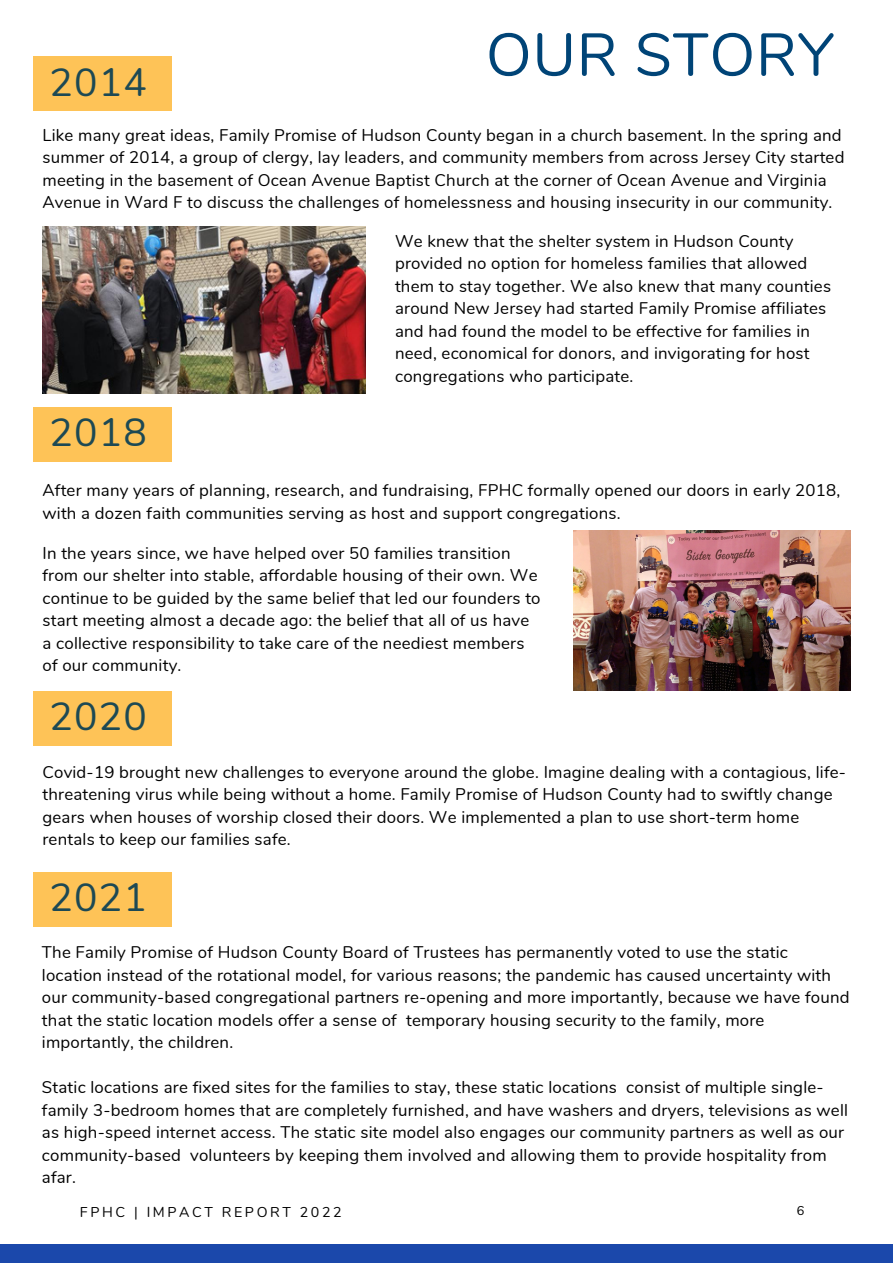
<style>
.page{position:relative;width:893px;height:1264px;background:#fff}
.page>*{position:absolute;margin:0;border:0;box-sizing:border-box;transform-origin:0 0}
.t1{font:60px "Nunito";letter-spacing:.015em;color:#047}
.t2{font:39px "Nunito";letter-spacing:.035em;color:#1d4954}
.t3{font:16.8px/22.5px "Nunito";letter-spacing:.015em;color:#000}
.t4{font:14.25px "Nunito";letter-spacing:.18em;color:#000}
.t5{font:12.75px "Nunito";color:#000}
</style>
<div class="page">
<div style="left:0;top:1243px;width:892px;height:19px;background:#1b48ab"></div>
<div style="left:33px;top:57px;width:138px;height:54px;background:#fec357"></div>
<div style="left:33px;top:407px;width:138px;height:55px;background:#fec357"></div>
<div style="left:33px;top:691px;width:138px;height:54px;background:#fec357"></div>
<img style="left:42px;top:227px;width:323px;height:166px">
<img style="left:573px;top:530px;width:277px;height:161px">
<div style="left:33px;top:871px;width:138px;height:55px;background:#fec357"></div>
<h2 class="t2" style="left:49px;top:56px;width:99px">2014</h2>
<h1 class="t1" style="left:486px;top:15px;width:349px">OUR STORY</h1>
<p class="t3" style="left:42px;top:124px;width:803px">Like many great ideas, Family Promise of Hudson County began in a church basement. In the spring and summer of 2014, a group of clergy, lay leaders, and community members from across Jersey City started meeting in the basement of Ocean Avenue Baptist Church at the corner of Ocean Avenue and Virginia Avenue in Ward F to discuss the challenges of homelessness and housing insecurity in our community.</p>
<h2 class="t2" style="left:49px;top:407px;width:99px">2018</h2>
<p class="t3" style="left:395px;top:230px;width:437px">We knew that the shelter system in Hudson County provided no option for homeless families that allowed them to stay together. We also knew that many counties around New Jersey had started Family Promise affiliates and had found the model to be effective for families in need, economical for donors, and invigorating for host congregations who participate.</p>
<p class="t3" style="left:42px;top:479px;width:799px">After many years of planning, research, and fundraising, FPHC formally opened our doors in early 2018, with a dozen faith communities serving as host and support congregations.</p>
<p class="t3" style="left:42px;top:542px;width:499px">In the years since, we have helped over 50 families transition from our shelter into stable, affordable housing of their own. We continue to be guided by the same belief that led our founders to start meeting almost a decade ago: the belief that all of us have a collective responsibility to take care of the neediest members of our community.</p>
<h2 class="t2" style="left:49px;top:691px;width:99px">2020</h2>
<p class="t3" style="left:42px;top:761px;width:805px">Covid-19 brought new challenges to everyone around the globe. Imagine dealing with a contagious, life&shy;threatening virus while being without a home. Family Promise of Hudson County had to swiftly change gears when houses of worship closed their doors. We implemented a plan to use short-term home rentals to keep our families safe.</p>
<h2 class="t2" style="left:49px;top:871px;width:99px">2021</h2>
<p class="t3" style="left:42px;top:941px;width:809px">The Family Promise of Hudson County Board of Trustees has permanently voted to use the static location instead of the rotational model, for various reasons; the pandemic has caused uncertainty with our community-based congregational partners re-opening and more importantly, because we have found that the static location models offer a sense of temporary housing security to the family, more importantly, the children.</p>
<p class="t3" style="left:42px;top:1076px;width:807px">Static locations are fixed sites for the families to stay, these static locations consist of multiple single&shy;family 3-bedroom homes that are completely furnished, and have washers and dryers, televisions as well as high-speed internet access. The static site model also engages our community partners as well as our community-based volunteers by keeping them involved and allowing them to provide hospitality from afar.</p>
<p class="t4" style="left:80px;top:1202px;width:263px">FPHC | IMPACT REPORT 2022</p>
<p class="t5" style="left:796px;top:1201px;width:9px">6</p>
</div>
